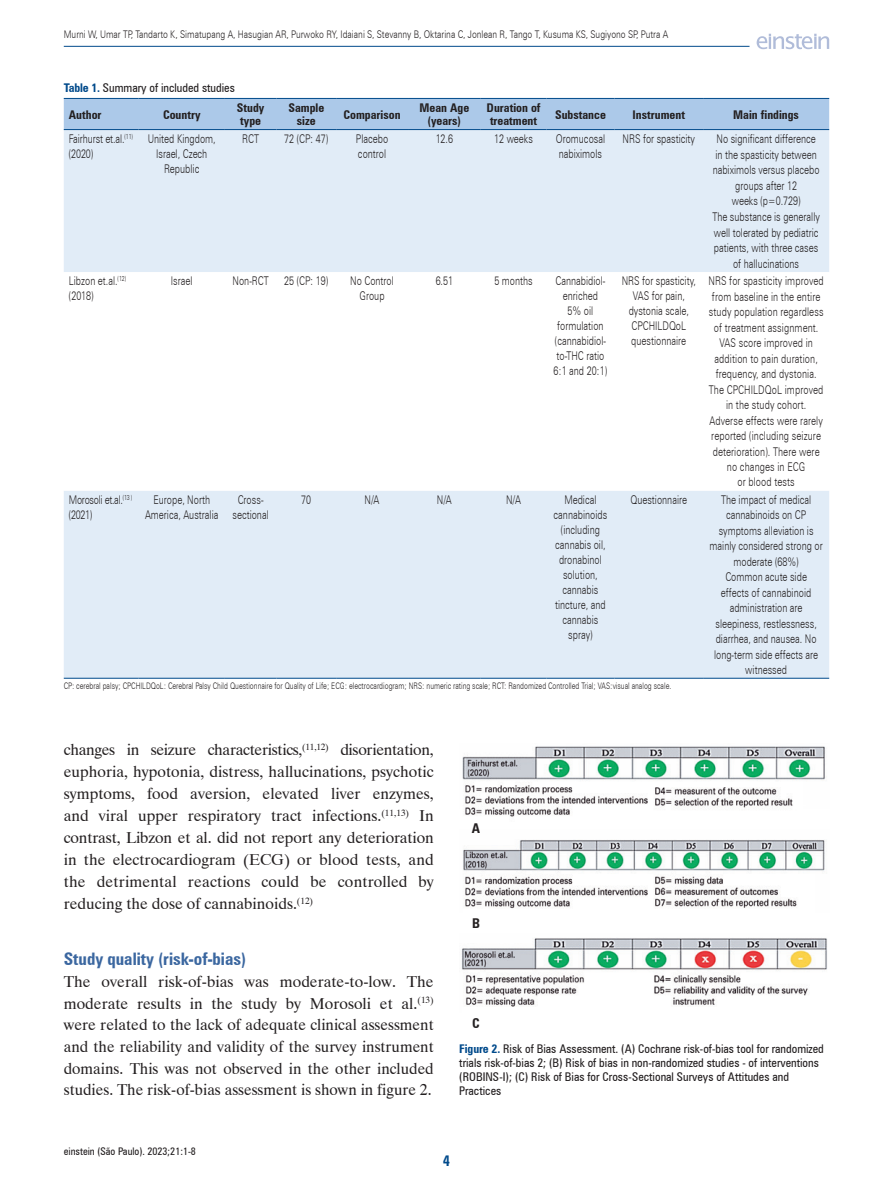
<style>
.page{position:relative;width:893px;height:1191px;background:#fff}
.page>*{position:absolute;margin:0;border:0;box-sizing:border-box;transform-origin:0 0}
.t1{font:700 condensed 17.25px "Zurich BT";color:#3b67a0}
.t2{font:15.75px/21.9px "Dutch 801 BT";color:#231f20;text-align:justify}
.t3{font:700 condensed 15px "Zurich BT";color:#004a8b}
.t4{font:700 condensed 13.5px "Zurich BT";color:#231f20}
.t5{font:300 12px/15px "Zurich BT";color:#231f20;text-align:center;scale:.75 1}
.t6{font:condensed 12px/14.2px "Zurich BT";color:#231f20}
.t7{font:700 condensed 12px/13.5px "Zurich BT";color:#231f20}
.t8{font:300 12px/15px "Zurich BT";letter-spacing:-.03em;color:#231f20;scale:.75 1}
.t9{font:300 10.5px "Zurich BT";color:#231f20;scale:.8 1}
.t10{font:condensed 10.5px "Zurich BT";color:#231f20}
.t11{font:300 9px "Zurich BT";color:#231f20;scale:.75 1}
.s1{font-weight:700;color:#004a8b}
</style>
<div class="page">
<svg style="left:757px;top:34px;width:72px;height:15px"></svg>
<hr style="left:64px;top:46px;width:685px;height:1px;background:#004a8b">
<img style="left:461px;top:746px;width:366px;height:261px">
<div style="left:64px;top:99px;width:765px;height:30px;background:#acc9e9"></div>
<div style="left:64px;top:130px;width:765px;height:548px;background:#e1ecf7"></div>
<svg style="left:64px;top:272px;width:765px;height:218px"></svg>
<hr style="left:64px;top:98px;width:75px;height:1px;background:#004a8b">
<hr style="left:139px;top:98px;width:86px;height:1px;background:#004a8b">
<hr style="left:225px;top:98px;width:51px;height:1px;background:#004a8b">
<hr style="left:276px;top:98px;width:60px;height:1px;background:#004a8b">
<hr style="left:336px;top:98px;width:72px;height:1px;background:#004a8b">
<hr style="left:408px;top:98px;width:73px;height:1px;background:#004a8b">
<hr style="left:481px;top:98px;width:65px;height:1px;background:#004a8b">
<hr style="left:546px;top:98px;width:68px;height:1px;background:#004a8b">
<hr style="left:614px;top:98px;width:89px;height:1px;background:#004a8b">
<hr style="left:703px;top:98px;width:126px;height:1px;background:#004a8b">
<hr style="left:64px;top:129px;width:75px;height:1px;background:#004a8b">
<hr style="left:139px;top:129px;width:86px;height:1px;background:#004a8b">
<hr style="left:225px;top:129px;width:51px;height:1px;background:#004a8b">
<hr style="left:276px;top:129px;width:60px;height:1px;background:#004a8b">
<hr style="left:336px;top:129px;width:72px;height:1px;background:#004a8b">
<hr style="left:408px;top:129px;width:73px;height:1px;background:#004a8b">
<hr style="left:481px;top:129px;width:65px;height:1px;background:#004a8b">
<hr style="left:546px;top:129px;width:68px;height:1px;background:#004a8b">
<hr style="left:614px;top:129px;width:89px;height:1px;background:#004a8b">
<hr style="left:703px;top:129px;width:126px;height:1px;background:#004a8b">
<hr style="left:64px;top:678px;width:75px;height:1px;background:#004a8b">
<hr style="left:139px;top:678px;width:86px;height:1px;background:#004a8b">
<hr style="left:225px;top:678px;width:51px;height:1px;background:#004a8b">
<hr style="left:276px;top:678px;width:60px;height:1px;background:#004a8b">
<hr style="left:336px;top:678px;width:72px;height:1px;background:#004a8b">
<hr style="left:408px;top:678px;width:73px;height:1px;background:#004a8b">
<hr style="left:481px;top:678px;width:65px;height:1px;background:#004a8b">
<hr style="left:546px;top:678px;width:68px;height:1px;background:#004a8b">
<hr style="left:614px;top:678px;width:89px;height:1px;background:#004a8b">
<hr style="left:703px;top:678px;width:126px;height:1px;background:#004a8b">
<p class="t9" style="left:64px;top:28px;width:757px">Murni W, Umar TP, Tandarto K, Simatupang A, Hasugian AR, Purwoko RY, Idaiani S, Stevanny B, Oktarina C, Jonlean R, Tango T, Kusuma KS, Sugiyono SP, Putra A</p>
<p class="t6" style="left:64px;top:81px;width:173px"><span class="s1">Table 1.</span> Summary of included studies</p>
<p class="t7" style="left:69px;top:107px;width:34px">Author</p>
<p class="t7" style="left:163px;top:107px;width:39px">Country</p>
<p class="t7" style="left:237px;top:101px;width:29px">Study type</p>
<p class="t7" style="left:288px;top:101px;width:37px;text-align:center">Sample size</p>
<p class="t7" style="left:343px;top:107px;width:59px">Comparison</p>
<p class="t7" style="left:420px;top:101px;width:51px;text-align:center">Mean Age (years)</p>
<p class="t7" style="left:487px;top:101px;width:55px">Duration of treatment</p>
<p class="t7" style="left:555px;top:107px;width:52px">Substance</p>
<p class="t7" style="left:633px;top:107px;width:54px">Instrument</p>
<p class="t7" style="left:733px;top:107px;width:67px">Main findings</p>
<p class="t5" style="left:69px;top:131px;width:87px;text-align:left">Fairhurst et.al.<sup>(11) </sup>(2020)</p>
<p class="t5" style="left:148px;top:131px;width:92px">United Kingdom,<br>Israel, Czech<br>Republic</p>
<p class="t5" style="left:242px;top:131px;width:24px">RCT</p>
<p class="t5" style="left:284px;top:131px;width:60px">72 (CP: 47)</p>
<p class="t5" style="left:356px;top:131px;width:45px;text-align:left">Placebo control</p>
<p class="t5" style="left:436px;top:131px;width:25px">12.6</p>
<p class="t5" style="left:494px;top:131px;width:53px">12 weeks</p>
<p class="t5" style="left:556px;top:131px;width:67px;text-align:left">Oromucosal nabiximols</p>
<p class="t5" style="left:623px;top:131px;width:98px">NRS for spasticity</p>
<p class="t5" style="left:712px;top:131px;width:145px;line-height:15.6px">No significant difference in the spasticity between nabiximols versus placebo groups after 12<br>weeks (p=0.729)<br>The substance is generally well tolerated by pediatric patients, with three cases of hallucinations</p>
<p class="t5" style="left:69px;top:273px;width:78px;text-align:left">Libzon et.al.<sup>(12) </sup>(2018)</p>
<p class="t5" style="left:171px;top:273px;width:30px">Israel</p>
<p class="t5" style="left:233px;top:273px;width:50px">Non-RCT</p>
<p class="t5" style="left:284px;top:273px;width:60px">25 (CP: 19)</p>
<p class="t5" style="left:350px;top:273px;width:60px">No Control<br>Group</p>
<p class="t5" style="left:436px;top:273px;width:25px">6.51</p>
<p class="t5" style="left:494px;top:273px;width:53px">5 months</p>
<p class="t5" style="left:554px;top:273px;width:73px">Cannabidiol&shy;enriched<br>5% oil formulation (cannabidiol&shy;to-THC ratio<br>6:1 and 20:1)</p>
<p class="t5" style="left:622px;top:273px;width:100px">NRS for spasticity,<br>VAS for pain, dystonia scale,<br>CPCHILDQoL questionnaire</p>
<p class="t5" style="left:708px;top:273px;width:155px;line-height:15.5px">NRS for spasticity improved from baseline in the entire study population regardless of treatment assignment.<br>VAS score improved in addition to pain duration, frequency, and dystonia.<br>The CPCHILDQoL improved in the study cohort.<br>Adverse effects were rarely reported (including seizure deterioration). There were no changes in ECG<br>or blood tests</p>
<p class="t8" style="left:69px;top:492px;width:86px">Morosoli et.al.<sup>(13</sup> <sup>) </sup>(2021)</p>
<p class="t5" style="left:145px;top:492px;width:99px">Europe, North<br>America, Australia</p>
<p class="t5" style="left:232px;top:492px;width:50px">Cross&shy;sectional</p>
<p class="t5" style="left:301px;top:492px;width:15px">70</p>
<p class="t5" style="left:365px;top:492px;width:21px">N/A</p>
<p class="t5" style="left:437px;top:492px;width:21px">N/A</p>
<p class="t5" style="left:506px;top:492px;width:21px">N/A</p>
<p class="t5" style="left:554px;top:492px;width:73px">Medical cannabinoids (including cannabis oil, dronabinol solution, cannabis tincture, and cannabis spray)</p>
<p class="t5" style="left:630px;top:492px;width:77px">Questionnaire</p>
<p class="t5" style="left:710px;top:492px;width:152px;line-height:15.5px">The impact of medical cannabinoids on CP symptoms alleviation is mainly considered strong or moderate (68%)<br>Common acute side<br>effects of cannabinoid administration are sleepiness, restlessness, diarrhea, and nausea. No long-term side effects are witnessed</p>
<p class="t11" style="left:64px;top:680px;width:811px">CP: cerebral palsy; CPCHILDQoL: Cerebral Palsy Child Questionnaire for Quality of Life; ECG: electrocardiogram; NRS: numeric rating scale; RCT: Randomized Controlled Trial; VAS:visual analog scale.</p>
<p class="t2" style="left:64px;top:739px;width:371px">changes in seizure characteristics,<sup>(11,12)</sup> disorientation, euphoria, hypotonia, distress, hallucinations, psychotic symptoms, food aversion, elevated liver enzymes, and viral upper respiratory tract infections.<sup>(11,13)</sup> In contrast, Libzon et al. did not report any deterioration in the electrocardiogram (ECG) or blood tests, and the detrimental reactions could be controlled by reducing the dose of cannabinoids.<sup>(12)</sup></p>
<h1 class="t1" style="left:64px;top:948px;width:184px">Study quality (risk-of-bias)</h1>
<p class="t2" style="left:64px;top:970px;width:371px">The overall risk-of-bias was moderate-to-low. The moderate results in the study by Morosoli et al.<sup>(13) </sup>were related to the lack of adequate clinical assessment and the reliability and validity of the survey instrument domains. This was not observed in the other included studies. The risk-of-bias assessment is shown in figure 2.</p>
<p class="t4" style="left:472px;top:819px;width:10px">A</p>
<p class="t4" style="left:472px;top:915px;width:9px">B</p>
<p class="t4" style="left:472px;top:1014px;width:9px">C</p>
<p class="t6" style="left:459px;top:1041px;width:366px"><span class="s1">Figure 2.</span> Risk of Bias Assessment. (A) Cochrane risk-of-bias tool for randomized trials risk-of-bias 2; (B) Risk of bias in non-randomized studies - of interventions (ROBINS-I); (C) Risk of Bias for Cross-Sectional Surveys of Attitudes and Practices</p>
<p class="t10" style="left:64px;top:1144px;width:134px">einstein (São Paulo). 2023;21:1-8</p>
<p class="t3" style="left:443px;top:1151px;width:9px">4</p>
</div>
